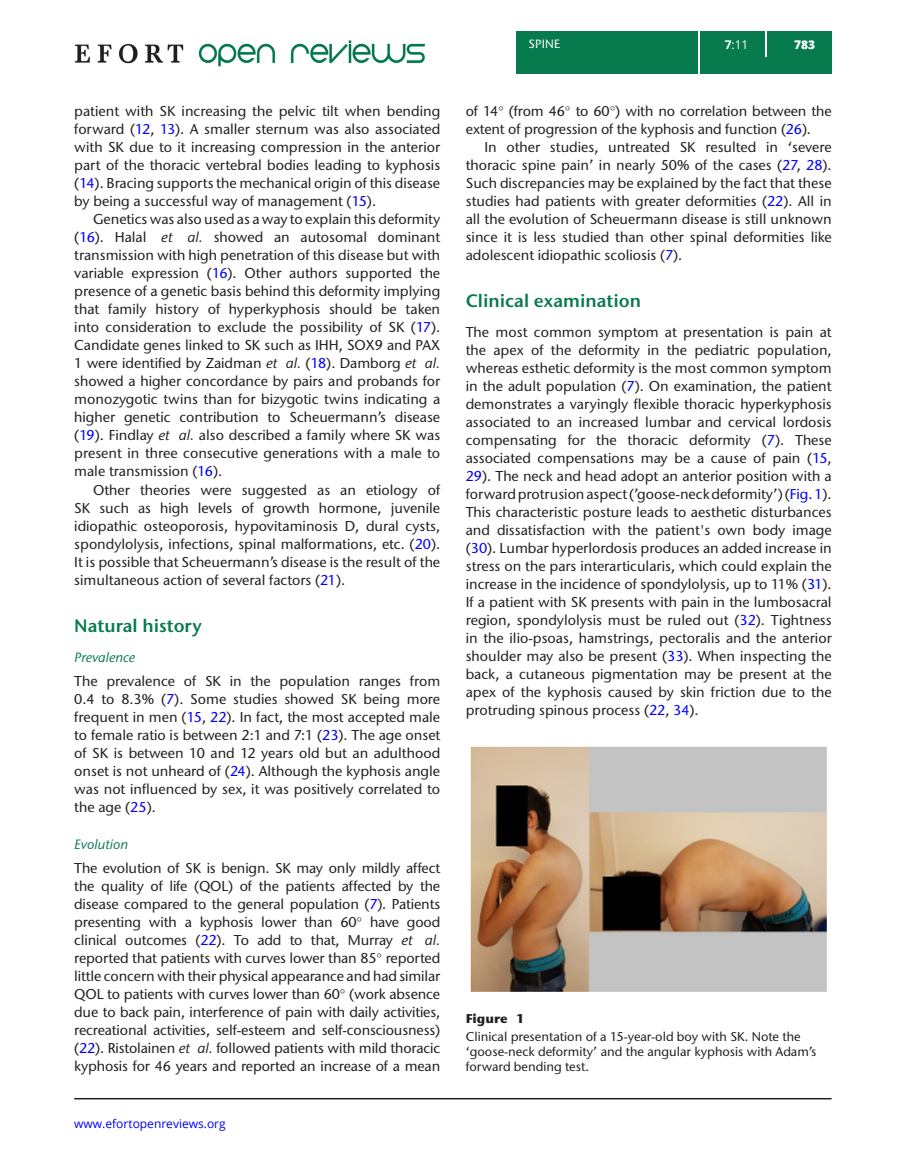
<style>
.page{position:relative;width:906px;height:1170px;background:#fff}
.page>*{position:absolute;margin:0;border:0;box-sizing:border-box;transform-origin:0 0}
.t1{font:600 18px "Stone Sans ITC Std";color:#077a4e}
.TXT{font:500 14.25px/18px "Stone Sans ITC Std";letter-spacing:-.01em;color:#231f20;text-align:justify}
.TXI{font:500 14.25px/18px "Stone Sans ITC Std";color:#231f20;text-align:justify}
.H2-H1{font:italic 500 13.5px "Stone Sans ITC Std";color:#077a4e}
.FC{font:500 12.75px/15px "Stone Sans ITC Std";color:#231f20}
.FC-2{font:700 12.75px "Stone Sans ITC Std";color:#231f20}
.t2{font:12px "Open Sans";color:#00f}
.t3{font:500 12px "Stone Sans ITC Std";letter-spacing:.015em;color:#fff}
.t4{font:12px "Open Sans";color:#fff}
.t5{font:800 12px "Open Sans";color:#fff}
.s1{color:#00f}
.s2{font-style:italic}
.s3{font-family:"STIX General";font-weight:400}
.s4{font-weight:700}
</style>
<div class="page">
<hr style="left:74px;top:1097px;width:757px;height:2px;background:#231f20">
<img style="left:74px;top:40px;width:351px;height:26px">
<div style="left:516px;top:31px;width:315px;height:43px;background:#077a4e"></div>
<hr style="left:698px;top:31px;width:2px;height:43px;background:#fff">
<svg style="left:765px;top:31px;width:1px;height:26px"></svg>
<img style="left:470px;top:746px;width:357px;height:245px">
<p class="TXI" style="left:74px;top:102px;width:367px">patient with SK increasing the pelvic tilt when bending forward (<span class="s1">12</span>, <span class="s1">13</span>). A smaller sternum was also associated with SK due to it increasing compression in the anterior part of the thoracic vertebral bodies leading to kyphosis (<span class="s1">14</span>). Bracing supports the mechanical origin of this disease by being a successful way of management (<span class="s1">15</span>).</p>
<p class="TXI" style="left:74px;top:210px;width:367px;text-indent:19px">Genetics was also used as a way to explain this deformity (<span class="s1">16</span>). Halal <span class="s2">et al.</span> showed an autosomal dominant transmission with high penetration of this disease but with variable expression (<span class="s1">16</span>). Other authors supported the presence of a genetic basis behind this deformity implying that family history of hyperkyphosis should be taken into consideration to exclude the possibility of SK (<span class="s1">17</span>).<br>Candidate genes linked to SK such as IHH, SOX9 and PAX 1 were identified by Zaidman <span class="s2">et al.</span> (<span class="s1">18</span>). Damborg <span class="s2">et al. </span>showed a higher concordance by pairs and probands for monozygotic twins than for bizygotic twins indicating a higher genetic contribution to Scheuermann’s disease (<span class="s1">19</span>). Findlay <span class="s2">et al.</span> also described a family where SK was present in three consecutive generations with a male to male transmission (<span class="s1">16</span>).</p>
<p class="TXI" style="left:74px;top:480px;width:367px;text-indent:19px">Other theories were suggested as an etiology of SK such as high levels of growth hormone, juvenile idiopathic osteoporosis, hypovitaminosis D, dural cysts, spondylolysis, infections, spinal malformations, etc. (<span class="s1">20</span>).<br>It is possible that Scheuermann’s disease is the result of the simultaneous action of several factors (<span class="s1">21</span>).</p>
<h1 class="t1" style="left:74px;top:614px;width:129px">Natural history</h1>
<p class="H2-H1" style="left:74px;top:649px;width:62px">Prevalence</p>
<p class="TXT" style="left:74px;top:671px;width:367px">The prevalence of SK in the population ranges from 0.4 to 8.3% (<span class="s1">7</span>). Some studies showed SK being more frequent in men (<span class="s1">15</span>, <span class="s1">22</span>). In fact, the most accepted male to female ratio is between 2:1 and 7:1 (<span class="s1">23</span>). The age onset of SK is between 10 and 12 years old but an adulthood onset is not unheard of (<span class="s1">24</span>). Although the kyphosis angle was not influenced by sex, it was positively correlated to the age (<span class="s1">25</span>).</p>
<h2 class="H2-H1" style="left:74px;top:835px;width:55px">Evolution</h2>
<p class="TXT" style="left:74px;top:858px;width:367px">The evolution of SK is benign. SK may only mildly affect the quality of life (QOL) of the patients affected by the disease compared to the general population (<span class="s1">7</span>). Patients presenting with a kyphosis lower than 60<span class="s3">°</span> have good clinical outcomes (<span class="s1">22</span>). To add to that, Murray <span class="s2">et al. </span>reported that patients with curves lower than 85<span class="s3">°</span> reported little concern with their physical appearance and had similar QOL to patients with curves lower than 60<span class="s3">°</span> (work absence due to back pain, interference of pain with daily activities, recreational activities, self-esteem and self-consciousness) (<span class="s1">22</span>). Ristolainen <span class="s2">et al.</span> followed patients with mild thoracic kyphosis for 46 years and reported an increase of a mean</p>
<p class="t2" style="left:74px;top:1115px;width:153px">www.efortopenreviews.org</p>
<p class="t3" style="left:528px;top:37px;width:33px">SPINE</p>
<p class="t4" style="left:724px;top:36px;width:25px"><span class="s4">7</span>:11</p>
<p class="t5" style="left:794px;top:35px;width:23px">783</p>
<p class="TXT" style="left:466px;top:102px;width:367px">of 14<span class="s3">°</span> (from 46<span class="s3">°</span> to 60<span class="s3">°</span>) with no correlation between the extent of progression of the kyphosis and function (<span class="s1">26</span>).</p>
<p class="TXI" style="left:466px;top:138px;width:367px;text-indent:19px">In other studies, untreated SK resulted in ‘severe thoracic spine pain’ in nearly 50% of the cases (<span class="s1">27</span>, <span class="s1">28</span>).<br>Such discrepancies may be explained by the fact that these studies had patients with greater deformities (<span class="s1">22</span>). All in all the evolution of Scheuermann disease is still unknown since it is less studied than other spinal deformities like adolescent idiopathic scoliosis (<span class="s1">7</span>).</p>
<h1 class="t1" style="left:466px;top:289px;width:177px">Clinical examination</h1>
<p class="TXT" style="left:466px;top:323px;width:367px">The most common symptom at presentation is pain at the apex of the deformity in the pediatric population, whereas esthetic deformity is the most common symptom in the adult population (<span class="s1">7</span>). On examination, the patient demonstrates a varyingly flexible thoracic hyperkyphosis associated to an increased lumbar and cervical lordosis compensating for the thoracic deformity (<span class="s1">7</span>). These associated compensations may be a cause of pain (<span class="s1">15</span>, <span class="s1">29</span>). The neck and head adopt an anterior position with a forward protrusion aspect (’goose-neck deformity’) (<span class="s1">Fig. 1</span>).<br>This characteristic posture leads to aesthetic disturbances and dissatisfaction with the patient's own body image (<span class="s1">30</span>). Lumbar hyperlordosis produces an added increase in stress on the pars interarticularis, which could explain the increase in the incidence of spondylolysis, up to 11% (<span class="s1">31</span>).<br>If a patient with SK presents with pain in the lumbosacral region, spondylolysis must be ruled out (<span class="s1">32</span>). Tightness in the ilio-psoas, hamstrings, pectoralis and the anterior shoulder may also be present (<span class="s1">33</span>). When inspecting the back, a cutaneous pigmentation may be present at the apex of the kyphosis caused by skin friction due to the protruding spinous process (<span class="s1">22</span>, <span class="s1">34</span>).</p>
<p class="FC-2" style="left:466px;top:1009px;width:61px">Figure 1</p>
<p class="FC" style="left:466px;top:1028px;width:352px">Clinical presentation of a 15-year-old boy with SK. Note the ‘goose-neck deformity’ and the angular kyphosis with Adam’s forward bending test.</p>
</div>
